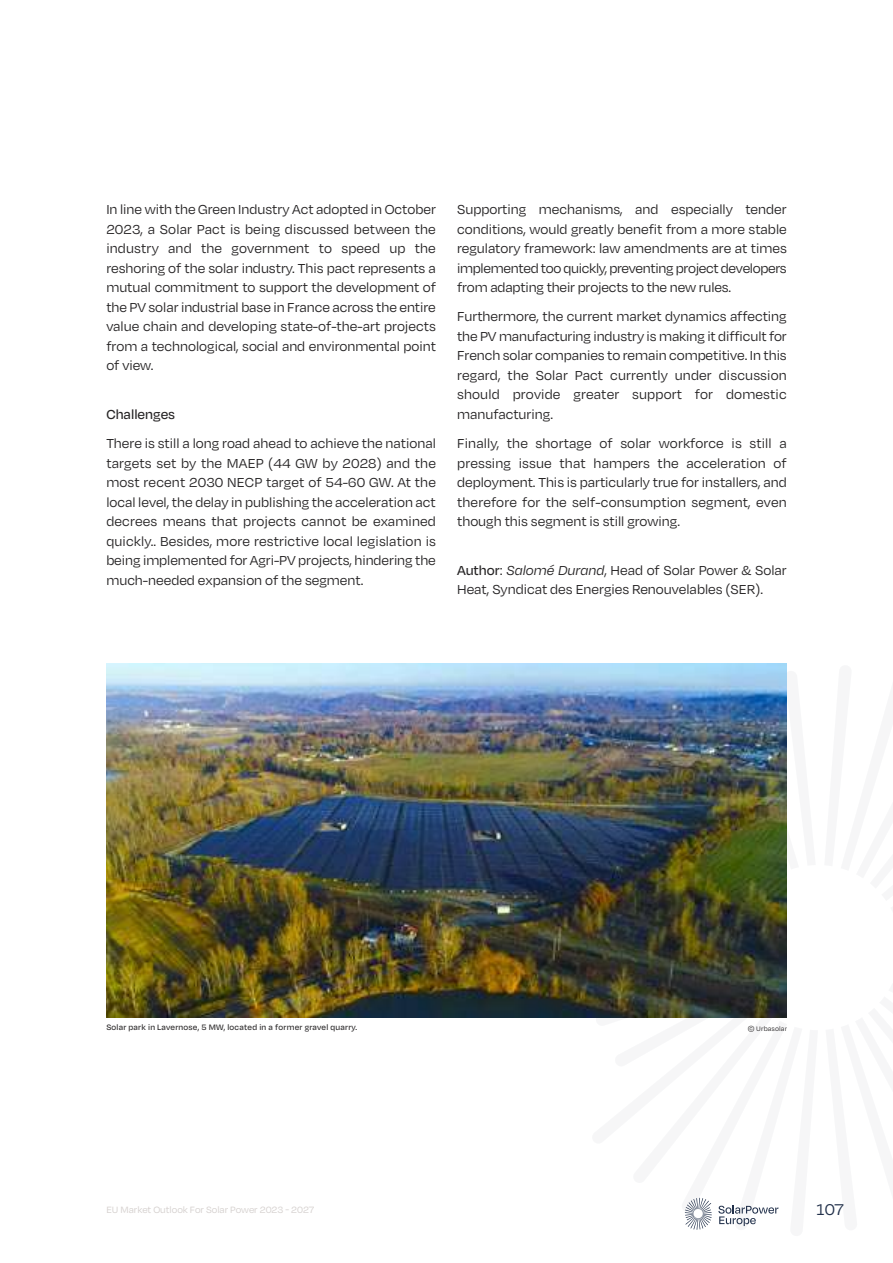
<style>
.page{position:relative;width:893px;height:1263px;background:#fff}
.page>*{position:absolute;margin:0;border:0;box-sizing:border-box;transform-origin:0 0}
.t1{font:18px "Degular";color:#22314b}
.t2{font:15px/19.5px "Degular";color:#272526;text-align:justify}
.t3{font:500 15px "Degular";color:#272526}
.t4{font:10.5px "Degular";color:#d4cfcd}
.t5{font:500 9px "Degular";letter-spacing:.025em;color:#272526}
.t6{font:7.5px "Degular";letter-spacing:.015em;color:#272526}
.s1{font-weight:500}
.s2{font-style:italic}
</style>
<div class="page">
<svg style="left:685px;top:1198px;width:27px;height:32px"></svg>
<svg style="left:718px;top:1205px;width:60px;height:21px"></svg>
<img style="left:106px;top:663px;width:681px;height:354px">
<p class="t2" style="left:106px;top:201px;width:331px">In line with the Green Industry Act adopted in October 2023, a Solar Pact is being discussed between the industry and the government to speed up the reshoring of the solar industry. This pact represents a mutual commitment to support the development of the PV solar industrial base in France across the entire value chain and developing state-of-the-art projects from a technological, social and environmental point of view.</p>
<p class="t3" style="left:106px;top:409px;width:70px">Challenges</p>
<p class="t2" style="left:106px;top:435px;width:331px">There is still a long road ahead to achieve the national targets set by the MAEP (44 GW by 2028) and the most recent 2030 NECP target of 54-60 GW. At the local level, the delay in publishing the acceleration act decrees means that projects cannot be examined quickly.. Besides, more restrictive local legislation is being implemented for Agri-PV projects, hindering the much-needed expansion of the segment.</p>
<p class="t2" style="left:457px;top:201px;width:331px">Supporting mechanisms, and especially tender conditions, would greatly benefit from a more stable regulatory framework: law amendments are at times implemented too quickly, preventing project developers from adapting their projects to the new rules.</p>
<p class="t2" style="left:457px;top:308px;width:331px">Furthermore, the current market dynamics affecting the PV manufacturing industry is making it difficult for French solar companies to remain competitive. In this regard, the Solar Pact currently under discussion should provide greater support for domestic manufacturing.</p>
<p class="t2" style="left:457px;top:435px;width:331px">Finally, the shortage of solar workforce is still a pressing issue that hampers the acceleration of deployment. This is particularly true for installers, and therefore for the self-consumption segment, even though this segment is still growing.</p>
<p class="t2" style="left:457px;top:562px;width:331px"><span class="s1">Author</span>: <span class="s2">Salomé Durand</span>, Head of Solar Power &amp; Solar<br>Heat, Syndicat des Energies Renouvelables (SER).</p>
<p class="t5" style="left:106px;top:1024px;width:252px">Solar park in Lavernose, 5 MW, located in a former gravel quarry.</p>
<p class="t6" style="left:748px;top:1026px;width:41px">© Urbasolar</p>
<p class="t4" style="left:106px;top:1206px;width:210px">EU Market Outlook For Solar Power 2023 - 2027</p>
<p class="t1" style="left:816px;top:1203px;width:29px">107</p>
</div>
